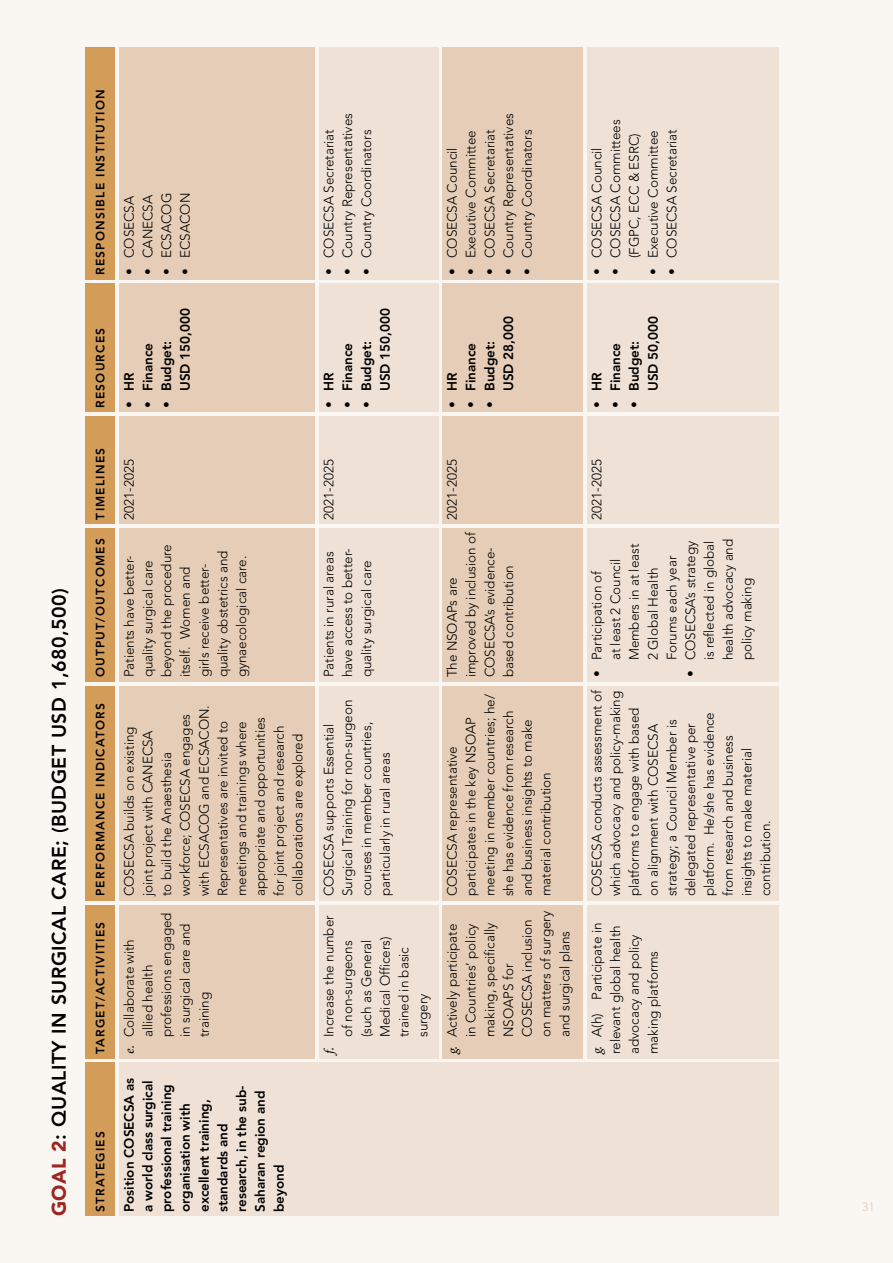
<style>
.page{position:relative;width:893px;height:1263px;background:#faf6f2}
.page>*{position:absolute;margin:0;border:0;box-sizing:border-box;transform-origin:0 0}
.t1{font:800 19.5px "Avenir";letter-spacing:.025em;color:#000}
.t2{font:300 13.5px/18.8px "Avenir";letter-spacing:-.005em;color:#000}
.t3{font:800 13.5px/18.8px "Avenir";letter-spacing:-.005em;color:#000}
.t4{font:800 12px "Avenir";letter-spacing:.1em;color:#000}
.t5{font:300 12px "Avenir";color:#dbccbd}
.s1{font-weight:900;color:#a02825}
.s2{font-weight:300}
.s3{font-family:"Minion Variable Concept";font-weight:400;font-style:italic}
</style>
<div class="page">
<hr style="left:0;top:0;width:1px;height:1263px;background:#e4c7aa">
<div style="left:85px;top:1063px;width:30px;height:153px;background:#d7a35e"></div>
<div style="left:85px;top:905px;width:30px;height:153px;background:#d7a35e"></div>
<div style="left:85px;top:686px;width:30px;height:214px;background:#d7a35e"></div>
<div style="left:85px;top:528px;width:30px;height:154px;background:#d7a35e"></div>
<div style="left:85px;top:417px;width:30px;height:107px;background:#d7a35e"></div>
<div style="left:85px;top:284px;width:30px;height:128px;background:#d7a35e"></div>
<div style="left:85px;top:47px;width:30px;height:232px;background:#d7a35e"></div>
<div style="left:119px;top:1063px;width:659px;height:153px;background:#efe1d5"></div>
<div style="left:119px;top:905px;width:196px;height:153px;background:#e6cdb7"></div>
<div style="left:319px;top:905px;width:119px;height:153px;background:#efe1d5"></div>
<div style="left:442px;top:905px;width:141px;height:153px;background:#e6cdb7"></div>
<div style="left:587px;top:905px;width:191px;height:153px;background:#efe1d5"></div>
<div style="left:119px;top:686px;width:196px;height:214px;background:#e6cdb7"></div>
<div style="left:319px;top:686px;width:119px;height:214px;background:#efe1d5"></div>
<div style="left:442px;top:686px;width:141px;height:214px;background:#e6cdb7"></div>
<div style="left:587px;top:686px;width:191px;height:214px;background:#efe1d5"></div>
<div style="left:119px;top:528px;width:196px;height:154px;background:#e6cdb7"></div>
<div style="left:319px;top:528px;width:119px;height:154px;background:#efe1d5"></div>
<div style="left:442px;top:528px;width:141px;height:154px;background:#e6cdb7"></div>
<div style="left:587px;top:528px;width:191px;height:154px;background:#efe1d5"></div>
<div style="left:119px;top:417px;width:196px;height:107px;background:#e6cdb7"></div>
<div style="left:319px;top:417px;width:119px;height:107px;background:#efe1d5"></div>
<div style="left:442px;top:417px;width:141px;height:107px;background:#e6cdb7"></div>
<div style="left:587px;top:417px;width:191px;height:107px;background:#efe1d5"></div>
<div style="left:119px;top:284px;width:196px;height:128px;background:#e6cdb7"></div>
<div style="left:319px;top:284px;width:119px;height:128px;background:#efe1d5"></div>
<div style="left:442px;top:284px;width:141px;height:128px;background:#e6cdb7"></div>
<div style="left:587px;top:284px;width:191px;height:128px;background:#efe1d5"></div>
<div style="left:119px;top:47px;width:196px;height:232px;background:#e6cdb7"></div>
<div style="left:319px;top:47px;width:119px;height:232px;background:#efe1d5"></div>
<div style="left:442px;top:47px;width:141px;height:232px;background:#e6cdb7"></div>
<div style="left:587px;top:47px;width:191px;height:232px;background:#efe1d5"></div>
<h1 class="t1" style="left:48px;top:1216px;width:630px;rotate:-90deg"><span class="s1">GOAL 2</span>: QUALITY IN SURGICAL CARE; (BUDGET USD 1,680,500)</h1>
<p class="t4" style="left:93px;top:275px;width:187px;rotate:-90deg">RESPONSIBLE INSTITUTION</p>
<p class="t4" style="left:93px;top:408px;width:82px;rotate:-90deg">RESOURCES</p>
<p class="t4" style="left:93px;top:520px;width:73px;rotate:-90deg">TIMELINES</p>
<p class="t4" style="left:93px;top:677px;width:140px;rotate:-90deg">OUTPUT/OUTCOMES</p>
<p class="t4" style="left:93px;top:896px;width:194px;rotate:-90deg">PERFORMANCE INDICATORS</p>
<p class="t4" style="left:93px;top:1054px;width:134px;rotate:-90deg">TARGET/ACTIVITIES</p>
<p class="t4" style="left:93px;top:1212px;width:82px;rotate:-90deg">STRATEGIES</p>
<p class="t2" style="left:120px;top:275px;width:81px;rotate:-90deg">• COSECSA</p>
<p class="t2" style="left:138px;top:275px;width:82px;rotate:-90deg">• CANECSA</p>
<p class="t2" style="left:157px;top:275px;width:84px;rotate:-90deg">• ECSACOG</p>
<p class="t2" style="left:176px;top:275px;width:84px;rotate:-90deg">• ECSACON</p>
<p class="t3" style="left:120px;top:408px;width:37px;rotate:-90deg"><span class="s2">•</span> HR</p>
<p class="t3" style="left:138px;top:408px;width:66px;rotate:-90deg"><span class="s2">•</span> Finance</p>
<p class="t3" style="left:157px;top:391px;width:85px;text-indent:-17px;rotate:-90deg"><span class="s2">•</span> Budget:<br>USD 150,000</p>
<p class="t2" style="left:319px;top:275px;width:147px;rotate:-90deg">• COSECSA Secretariat</p>
<p class="t2" style="left:338px;top:275px;width:163px;rotate:-90deg">• Country Representatives</p>
<p class="t2" style="left:357px;top:275px;width:147px;rotate:-90deg">• Country Coordinators</p>
<p class="t3" style="left:319px;top:408px;width:37px;rotate:-90deg"><span class="s2">•</span> HR</p>
<p class="t3" style="left:338px;top:408px;width:66px;rotate:-90deg"><span class="s2">•</span> Finance</p>
<p class="t3" style="left:357px;top:391px;width:85px;text-indent:-17px;rotate:-90deg"><span class="s2">•</span> Budget:<br>USD 150,000</p>
<p class="t2" style="left:443px;top:275px;width:129px;rotate:-90deg">• COSECSA Council</p>
<p class="t2" style="left:462px;top:275px;width:146px;rotate:-90deg">• Executive Committee</p>
<p class="t2" style="left:480px;top:275px;width:147px;rotate:-90deg">• COSECSA Secretariat</p>
<p class="t2" style="left:499px;top:275px;width:163px;rotate:-90deg">• Country Representatives</p>
<p class="t2" style="left:518px;top:275px;width:147px;rotate:-90deg">• Country Coordinators</p>
<p class="t3" style="left:443px;top:408px;width:37px;rotate:-90deg"><span class="s2">•</span> HR</p>
<p class="t3" style="left:462px;top:408px;width:66px;rotate:-90deg"><span class="s2">•</span> Finance</p>
<p class="t3" style="left:480px;top:391px;width:77px;text-indent:-17px;rotate:-90deg"><span class="s2">•</span> Budget:<br>USD 28,000</p>
<p class="t2" style="left:587px;top:275px;width:129px;rotate:-90deg">• COSECSA Council</p>
<p class="t2" style="left:606px;top:275px;width:157px;text-align:center;rotate:-90deg">• COSECSA Committees (FGPC, ECC &amp; ESRC)</p>
<p class="t2" style="left:644px;top:275px;width:146px;rotate:-90deg">• Executive Committee</p>
<p class="t2" style="left:662px;top:275px;width:147px;rotate:-90deg">• COSECSA Secretariat</p>
<p class="t3" style="left:587px;top:408px;width:37px;rotate:-90deg"><span class="s2">•</span> HR</p>
<p class="t3" style="left:606px;top:408px;width:66px;rotate:-90deg"><span class="s2">•</span> Finance</p>
<p class="t3" style="left:625px;top:391px;width:77px;text-indent:-17px;rotate:-90deg"><span class="s2">•</span> Budget:<br>USD 50,000</p>
<p class="t2" style="left:120px;top:520px;width:62px;rotate:-90deg">2021-2025</p>
<p class="t2" style="left:319px;top:520px;width:62px;rotate:-90deg">2021-2025</p>
<p class="t2" style="left:443px;top:520px;width:62px;rotate:-90deg">2021-2025</p>
<p class="t2" style="left:587px;top:520px;width:62px;rotate:-90deg">2021-2025</p>
<p class="t2" style="left:120px;top:677px;width:135px;rotate:-90deg">Patients have better&shy;quality surgical care beyond the procedure itself. Women and girls receive better&shy;quality obstetrics and gynaecological care.</p>
<p class="t2" style="left:319px;top:677px;width:131px;rotate:-90deg">Patients in rural areas have access to better&shy;quality surgical care</p>
<p class="t2" style="left:443px;top:677px;width:147px;rotate:-90deg">The NSOAPs are improved by inclusion of<br>COSECSA’s evidence&shy;based contribution</p>
<p class="t2" style="left:587px;top:660px;width:118px;text-indent:-17px;rotate:-90deg">• Participation of<br>at least 2 Council<br>Members in at least<br>2 Global Health<br>Forums each year</p>
<p class="t2" style="left:681px;top:660px;width:123px;text-indent:-17px;rotate:-90deg">• COSECSA’s strategy is reflected in global health advocacy and policy making</p>
<p class="t2" style="left:120px;top:896px;width:192px;rotate:-90deg">COSECSA builds on existing joint project with CANECSA<br>to build the Anaesthesia workforce; COSECSA engages with ECSACOG and ECSACON.<br>Representatives are invited to meetings and trainings where appropriate and opportunities for joint project and research collaborations are explored</p>
<p class="t2" style="left:319px;top:896px;width:198px;rotate:-90deg">COSECSA supports Essential<br>Surgical Training for non-surgeon courses in member countries, particularly in rural areas</p>
<p class="t2" style="left:443px;top:896px;width:203px;rotate:-90deg">COSECSA representative participates in the key NSOAP meeting in member countries; he/ she has evidence from research and business insights to make material contribution</p>
<p class="t2" style="left:587px;top:896px;width:208px;rotate:-90deg">COSECSA conducts assessment of which advocacy and policy-making platforms to engage with based on alignment with COSECSA strategy; a Council Member is delegated representative per platform. He/she has evidence from research and business insights to make material contribution.</p>
<p class="t2" style="left:120px;top:1037px;width:126px;text-indent:-17px;rotate:-90deg"><span class="s3">e.</span> Collaborate with allied health professions engaged in surgical care and training</p>
<p class="t2" style="left:319px;top:1037px;width:123px;text-indent:-17px;rotate:-90deg"><span class="s3">f.</span> Increase the number of non-surgeons (such as General<br>Medical Officers) trained in basic surgery</p>
<p class="t2" style="left:443px;top:1037px;width:127px;text-indent:-17px;rotate:-90deg"><span class="s3">g.</span> Actively participate in Countries’ policy making, specifically<br>NSOAPS for<br>COSECSA inclusion on matters of surgery and surgical plans</p>
<p class="t3" style="left:120px;top:1212px;width:135px;rotate:-90deg">Position COSECSA as a world class surgical professional training organisation with excellent training, standards and research, in the sub-<br>Saharan region and beyond</p>
<p class="t2" style="left:587px;top:1054px;width:133px;rotate:-90deg"><span class="s3">g.</span> A(h) Participate in relevant global health advocacy and policy making platforms</p>
<p class="t5" style="left:862px;top:1200px;width:14px">31</p>
</div>
